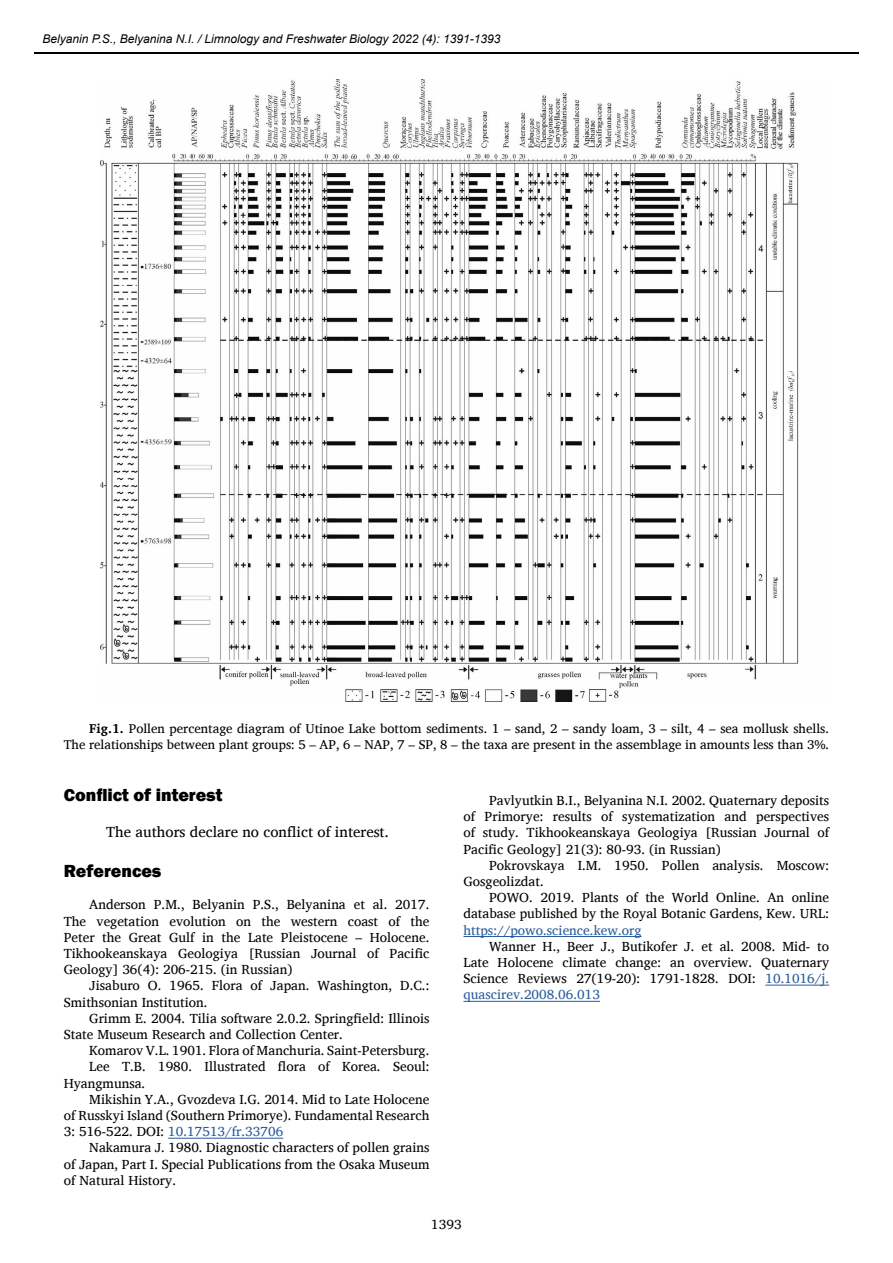
<style>
.page{position:relative;width:893px;height:1263px;background:#fff}
.page>*{position:absolute;margin:0;border:0;box-sizing:border-box;transform-origin:0 0}
.t1{font:800 18px "Franklin Gothic";color:#000}
.t2{font:15px "Charis SIL";color:#000}
.t3{font:13.5px/16.2px "Charis SIL";color:#000;text-align:justify}
.t4{font:13.5px "Charis SIL";color:#275b9b}
.t5{font:13.05px/15.6px "Charis SIL";color:#000;text-align:right}
.t6{font:italic 12px "Arial";color:#000}
.s1{font-weight:700}
.s2{color:#000}
.s3{color:#275b9b}
</style>
<div class="page">
<hr style="left:34px;top:52px;width:825px;height:2px;background:#000">
<hr style="left:168px;top:1138px;width:115px;height:1px;background:#275b9b">
<hr style="left:463px;top:936px;width:179px;height:1px;background:#275b9b">
<hr style="left:765px;top:985px;width:64px;height:1px;background:#275b9b">
<hr style="left:463px;top:1001px;width:137px;height:1px;background:#275b9b">
<img style="left:101px;top:80px;width:698px;height:622px">
<p class="t6" style="left:43px;top:31px;width:460px">Belyanin P.S., Belyanina N.I. / Limnology and Freshwater Biology 2022 (4): 1391-1393</p>
<p class="t5" style="left:64px;top:721px;width:767px"><span class="s1">Fig.1.</span> Pollen percentage diagram of Utinoe Lake bottom sediments. 1 – sand, 2 – sandy loam, 3 – silt, 4 – sea mollusk shells.<br>The relationships between plant groups: 5 – AP, 6 – NAP, 7 – SP, 8 – the taxa are present in the assemblage in amounts less than 3%.</p>
<h1 class="t1" style="left:64px;top:784px;width:160px">Conflict of interest</h1>
<p class="t2" style="left:106px;top:823px;width:284px">The authors declare no conflict of interest.</p>
<h1 class="t1" style="left:64px;top:859px;width:99px">References</h1>
<p class="t3" style="left:64px;top:897px;width:367px;text-indent:26px">Anderson P.M., Belyanin P.S., Belyanina et al. 2017.<br>The vegetation evolution on the western coast of the Peter the Great Gulf in the Late Pleistocene – Holocene.<br>Tikhookeanskaya Geologiya [Russian Journal of Pacific Geology] 36(4): 206-215. (in Russian)</p>
<p class="t3" style="left:64px;top:978px;width:367px;text-indent:26px">Jisaburo O. 1965. Flora of Japan. Washington, D.C.:<br>Smithsonian Institution.</p>
<p class="t3" style="left:64px;top:1010px;width:367px;text-indent:26px">Grimm E. 2004. Tilia software 2.0.2. Springfield: Illinois<br>State Museum Research and Collection Center.</p>
<p class="t3" style="left:89px;top:1042px;width:342px">Komarov V.L. 1901. Flora of Manchuria. Saint-Petersburg.</p>
<p class="t3" style="left:89px;top:1059px;width:342px">Lee T.B. 1980. Illustrated flora of Korea. Seoul:</p>
<p class="t3" style="left:64px;top:1075px;width:83px">Hyangmunsa.</p>
<p class="t3" style="left:89px;top:1091px;width:342px">Mikishin Y.A., Gvozdeva I.G. 2014. Mid to Late Holocene</p>
<p class="t3" style="left:64px;top:1107px;width:367px">of Russkyi Island (Southern Primorye). Fundamental Research</p>
<p class="t4" style="left:64px;top:1124px;width:221px"><span class="s2">3: 516-522. DOI:</span> 10.17513/fr.33706</p>
<p class="t3" style="left:89px;top:1140px;width:342px">Nakamura J. 1980. Diagnostic characters of pollen grains</p>
<p class="t3" style="left:64px;top:1156px;width:367px">of Japan, Part I. Special Publications from the Osaka Museum</p>
<p class="t3" style="left:64px;top:1172px;width:114px">of Natural History.</p>
<p class="t3" style="left:463px;top:792px;width:367px;text-indent:26px">Pavlyutkin B.I., Belyanina N.I. 2002. Quaternary deposits of Primorye: results of systematization and perspectives of study. Tikhookeanskaya Geologiya [Russian Journal of Pacific Geology] 21(3): 80-93. (in Russian)</p>
<p class="t3" style="left:463px;top:857px;width:367px;text-indent:26px">Pokrovskaya I.M. 1950. Pollen analysis. Moscow:<br>Gosgeolizdat.</p>
<p class="t3" style="left:463px;top:889px;width:367px;text-align:right">POWO. 2019. Plants of the World Online. An online database published by the Royal Botanic Gardens, Kew. URL:</p>
<p class="t4" style="left:463px;top:922px;width:180px">https://powo.science.kew.org</p>
<p class="t3" style="left:463px;top:938px;width:367px;text-indent:26px">Wanner H., Beer J., Butikofer J. et al. 2008. Mid- to Late Holocene climate change: an overview. Quaternary Science Reviews 27(19-20): 1791-1828. DOI: <span class="s3">10.1016/j. quascirev.2008.06.013</span></p>
<p class="t3" style="left:431px;top:1216px;width:32px">1393</p>
</div>
